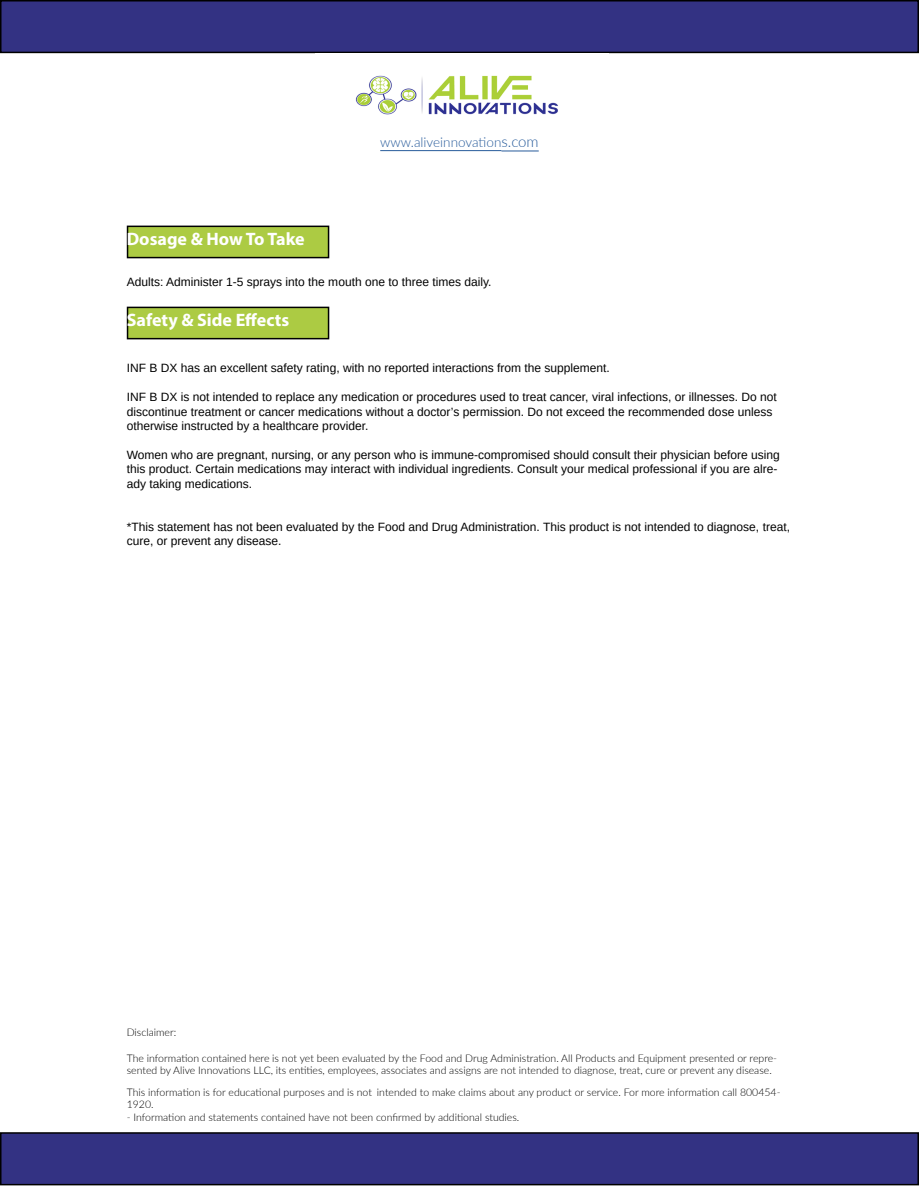
<style>
.page{position:relative;width:919px;height:1187px;background:#fff}
.page>*{position:absolute;margin:0;border:0;box-sizing:border-box;transform-origin:0 0}
.t1{font:700 18px "Myriad Pro";color:#fff}
.t2{font:300 13.5px "Lato";color:#275b9b}
.t3{font:12px/14.4px "Arimo";color:#000}
.t4{font:300 10.5px/12.6px "Lato";color:#000}
.s1{font-size:15px}
</style>
<div class="page">
<div style="left:1px;top:1px;width:917px;height:51px;background:#333283"></div>
<div style="left:0;top:0;width:918px;height:53px;border:2px solid #000"></div>
<div style="left:1px;top:1132px;width:917px;height:52px;background:#333283"></div>
<div style="left:0;top:1132px;width:918px;height:53px;border:2px solid #000"></div>
<hr style="left:380px;top:150px;width:121px;height:1px;background:#275b9b">
<hr style="left:501px;top:151px;width:37px;height:1px;background:#275b9b">
<div style="left:127px;top:226px;width:201px;height:31px;background:#accb43"></div>
<div style="left:127px;top:225px;width:202px;height:33px;border:2px solid #000"></div>
<div style="left:127px;top:307px;width:201px;height:31px;background:#accb43"></div>
<div style="left:127px;top:306px;width:202px;height:33px;border:2px solid #000"></div>
<img style="left:355px;top:75px;width:203px;height:40px">
<h1 class="t1" style="left:127px;top:227px;width:179px">Dosage &amp; How To Take</h1>
<p class="t2" style="left:380px;top:133px;width:160px">www.aliveinnovation<span class="s1">s.com</span></p>
<p class="t3" style="left:127px;top:275px;width:366px">Adults: Administer 1-5 sprays into the mouth one to three times daily.</p>
<h1 class="t1" style="left:127px;top:308px;width:164px">Safety &amp; Side Effects</h1>
<p class="t3" style="left:127px;top:361px;width:484px">INF B DX has an excellent safety rating, with no reported interactions from the supplement.</p>
<p class="t3" style="left:127px;top:390px;width:651px">INF B DX is not intended to replace any medication or procedures used to treat cancer, viral infections, or illnesses. Do not discontinue treatment or cancer medications without a doctor’s permission. Do not exceed the recommended dose unless otherwise instructed by a healthcare provider.</p>
<p class="t3" style="left:127px;top:447px;width:654px">Women who are pregnant, nursing, or any person who is immune-compromised should consult their physician before using this product. Certain medications may interact with individual ingredients. Consult your medical professional if you are alre&shy;ady taking medications.</p>
<p class="t3" style="left:127px;top:519px;width:664px">*This statement has not been evaluated by the Food and Drug Administration. This product is not intended to diagnose, treat, cure, or prevent any disease.</p>
<p class="t4" style="left:127px;top:1025px;width:51px">Disclaimer:</p>
<p class="t4" style="left:127px;top:1050px;width:651px">The information contained here is not yet been evaluated by the Food and Drug Administration. All Products and Equipment presented or repre&shy;sented by Alive Innovations LLC, its entities, employees, associates and assigns are not intended to diagnose, treat, cure or prevent any disease.</p>
<p class="t4" style="left:127px;top:1085px;width:655px">This information is for educational purposes and is not intended to make claims about any product or service. For more information call 800454-<br>1920.</p>
<p class="t4" style="left:127px;top:1110px;width:394px">- Information and statements contained have not been confirmed by additional studies.</p>
</div>
